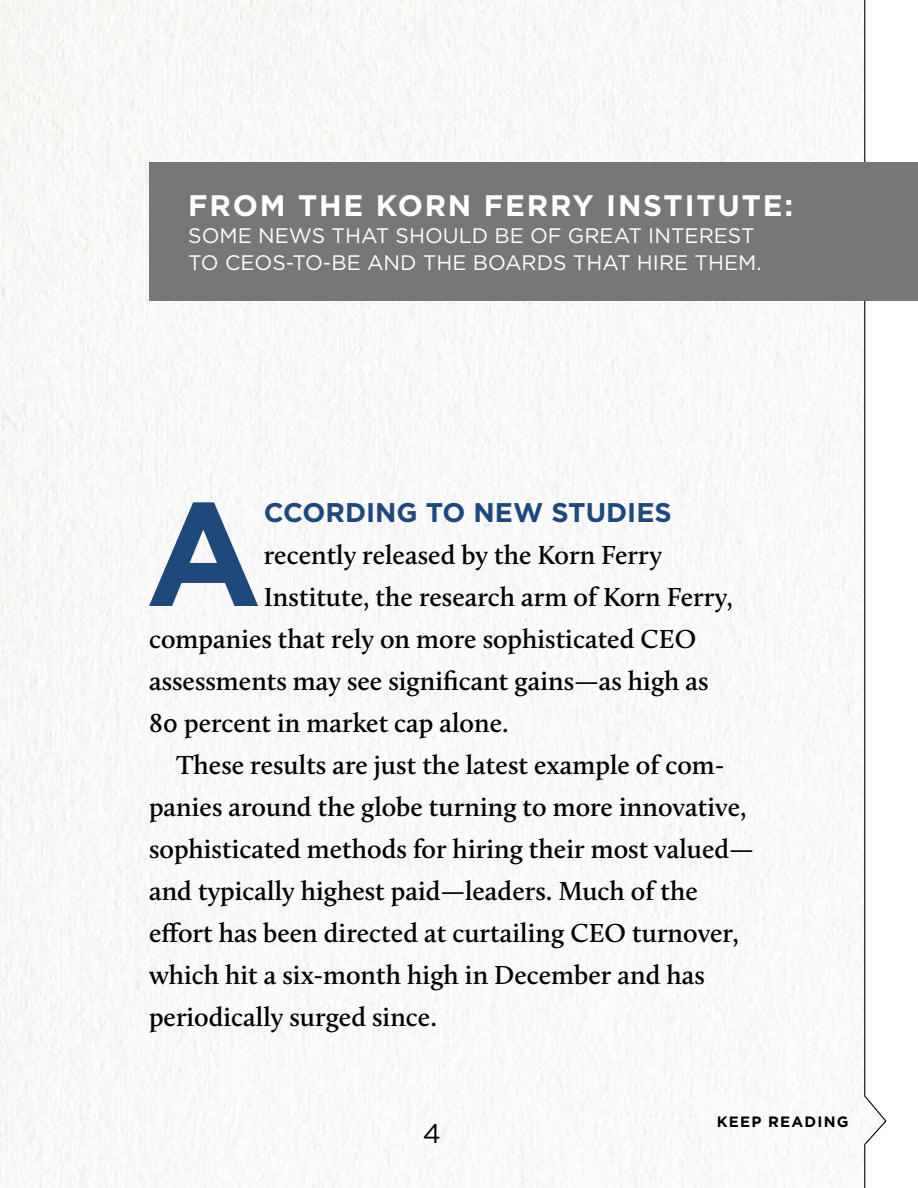
<style>
.page{position:relative;width:918px;height:1188px;background:#fff}
.page>*{position:absolute;margin:0;border:0;box-sizing:border-box;transform-origin:0 0}
.t1{font:700 147px "Gotham";color:#204879}
.t2{font:700 29.7px "Gotham";letter-spacing:.06em;color:#fff}
.t3{font:600 27px "Calluna";color:#000}
.t4{font:700 27px "Gotham";color:#204879}
.t5{font:27px "Gotham";color:#000}
.t6{font:21px/27px "Gotham";color:#fff}
.t7{font:700 15px "Gotham";letter-spacing:.08em;color:#000}
</style>
<div class="page">
<svg style="left:863px;top:0;width:2px;height:1188px"></svg>
<svg style="left:865px;top:0;width:22px;height:1188px"></svg>
<div style="left:150px;top:162px;width:768px;height:139px;background:#777679"></div>
<p class="t2" style="left:188px;top:186px;width:606px">FROM THE KORN FERRY INSTITUTE:</p>
<p class="t6" style="left:188px;top:222px;width:575px">SOME NEWS THAT SHOULD BE OF GREAT INTEREST<br>TO CEOS-TO-BE AND THE BOARDS THAT HIRE THEM.</p>
<h1 class="t1" style="left:146px;top:457px;width:118px">A</h1>
<p class="t4" style="left:264px;top:495px;width:409px">CCORDING TO NEW STUDIES</p>
<p class="t3" style="left:264px;top:538px;width:400px">recently released by the Korn Ferry</p>
<p class="t3" style="left:264px;top:580px;width:471px">Institute, the research arm of Korn Ferry,</p>
<p class="t3" style="left:149px;top:622px;width:549px">companies that rely on more sophisticated CEO</p>
<p class="t3" style="left:149px;top:665px;width:561px">assessments may see significant gains—as high as</p>
<p class="t3" style="left:149px;top:707px;width:361px">80 percent in market cap alone.</p>
<p class="t3" style="left:176px;top:749px;width:550px">These results are just the latest example of com-</p>
<p class="t3" style="left:149px;top:791px;width:599px">panies around the globe turning to more innovative,</p>
<p class="t3" style="left:149px;top:833px;width:606px">sophisticated methods for hiring their most valued—</p>
<p class="t3" style="left:149px;top:875px;width:550px">and typically highest paid—leaders. Much of the</p>
<p class="t3" style="left:149px;top:917px;width:591px">effort has been directed at curtailing CEO turnover,</p>
<p class="t3" style="left:149px;top:959px;width:557px">which hit a six-month high in December and has</p>
<p class="t3" style="left:149px;top:1001px;width:289px">periodically surged since.</p>
<p class="t5" style="left:423px;top:1116px;width:20px">4</p>
<p class="t7" style="left:717px;top:1112px;width:133px">KEEP READING</p>
</div>
